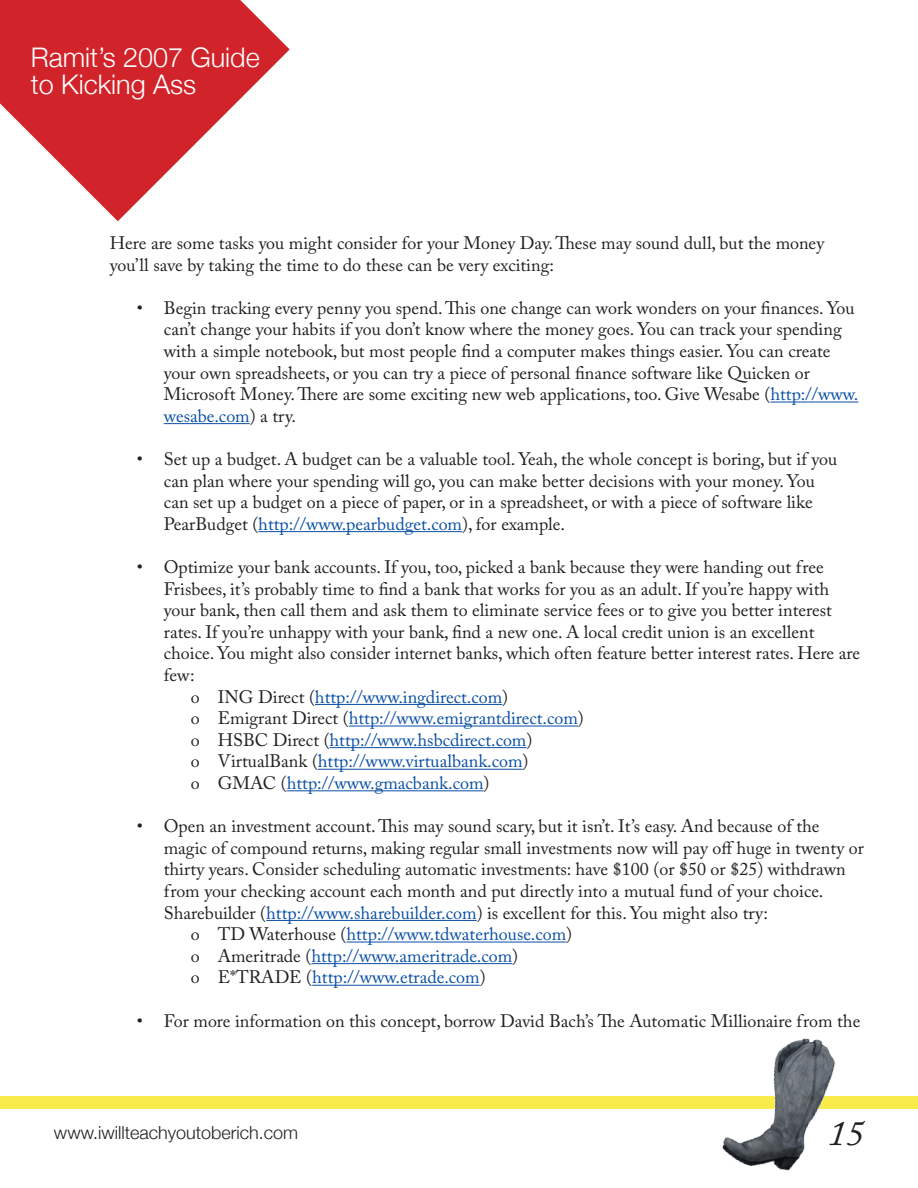
<style>
.page{position:relative;width:918px;height:1188px;background:#fff}
.page>*{position:absolute;margin:0;border:0;box-sizing:border-box;transform-origin:0 0}
.t1{font:italic 36px "Adobe Caslon Pro";color:#231f20}
.t2{font:300 27px/27px "Helvetica Neue";color:#fff}
.t3{font:18px/21.6px "Adobe Caslon Pro";color:#231f20}
.t4{font:18px "Adobe Caslon Pro";color:#094fa3}
.t5{font:300 18px "Helvetica Neue";color:#231f20}
.s1{color:#094fa3}
.s2{color:#231f20}
</style>
<div class="page">
<div style="left:1px;top:1096px;width:917px;height:12px;background:#f8ec4b"></div>
<img style="left:679px;top:1038px;width:186px;height:133px">
<svg style="left:0;top:0;width:290px;height:221px;fill:#d1232a"></svg>
<hr style="left:770px;top:402px;width:88px;height:1px;background:#094fa3">
<hr style="left:164px;top:423px;width:86px;height:1px;background:#094fa3">
<hr style="left:258px;top:531px;width:204px;height:1px;background:#094fa3">
<hr style="left:315px;top:704px;width:187px;height:1px;background:#094fa3">
<hr style="left:349px;top:726px;width:229px;height:1px;background:#094fa3">
<hr style="left:330px;top:747px;width:196px;height:1px;background:#094fa3">
<hr style="left:318px;top:769px;width:205px;height:1px;background:#094fa3">
<hr style="left:287px;top:790px;width:197px;height:1px;background:#094fa3">
<hr style="left:266px;top:920px;width:211px;height:1px;background:#094fa3">
<hr style="left:347px;top:942px;width:219px;height:1px;background:#094fa3">
<hr style="left:312px;top:963px;width:200px;height:1px;background:#094fa3">
<hr style="left:312px;top:985px;width:168px;height:1px;background:#094fa3">
<h2 class="t2" style="left:31px;top:44px;width:231px">Ramit’s 2007 Guide to Kicking Ass</h2>
<p class="t3" style="left:110px;top:232px;width:716px">Here are some tasks you might consider for your Money Day. These may sound dull, but the money you’ll save by taking the time to do these can be very exciting:</p>
<p class="t3" style="left:164px;top:297px;width:696px;text-indent:-27px">• Begin tracking every penny you spend. This one change can work wonders on your finances. You can’t change your habits if you don’t know where the money goes. You can track your spending with a simple notebook, but most people find a computer makes things easier. You can create your own spreadsheets, or you can try a piece of personal finance software like Quicken or Microsoft Money. There are some exciting new web applications, too. Give Wesabe (<span class="s1">http://www. wesabe.com</span>) a try.</p>
<p class="t3" style="left:164px;top:448px;width:675px;text-indent:-27px">• Set up a budget. A budget can be a valuable tool. Yeah, the whole concept is boring, but if you can plan where your spending will go, you can make better decisions with your money. You can set up a budget on a piece of paper, or in a spreadsheet, or with a piece of software like PearBudget (<span class="s1">http://www.pearbudget.com</span>), for example.</p>
<p class="t3" style="left:137px;top:556px;width:689px">• Optimize your bank accounts. If you, too, picked a bank because they were handing out free</p>
<p class="t3" style="left:164px;top:578px;width:667px">Frisbees, it’s probably time to find a bank that works for you as an adult. If you’re happy with</p>
<p class="t3" style="left:164px;top:599px;width:670px">your bank, then call them and ask them to eliminate service fees or to give you better interest</p>
<p class="t3" style="left:164px;top:621px;width:652px">rates. If you’re unhappy with your bank, find a new one. A local credit union is an excellent</p>
<p class="t3" style="left:164px;top:642px;width:698px">choice. You might also consider internet banks, which often feature better interest rates. Here are</p>
<p class="t3" style="left:164px;top:664px;width:32px">few:</p>
<p class="t4" style="left:191px;top:686px;width:319px"><span class="s2">o ING Direct (</span>http://www.ingdirect.com<span class="s2">)</span></p>
<p class="t4" style="left:191px;top:707px;width:395px"><span class="s2">o Emigrant Direct (</span>http://www.emigrantdirect.com<span class="s2">)</span></p>
<p class="t4" style="left:191px;top:729px;width:343px"><span class="s2">o HSBC Direct (</span>http://www.hsbcdirect.com<span class="s2">)</span></p>
<p class="t4" style="left:191px;top:751px;width:339px"><span class="s2">o VirtualBank (</span>http://www.virtualbank.com<span class="s2">)</span></p>
<p class="t4" style="left:191px;top:772px;width:300px"><span class="s2">o GMAC (</span>http://www.gmacbank.com<span class="s2">)</span></p>
<p class="t3" style="left:137px;top:815px;width:684px">• Open an investment account. This may sound scary, but it isn’t. It’s easy. And because of the</p>
<p class="t3" style="left:164px;top:837px;width:702px">magic of compound returns, making regular small investments now will pay off huge in twenty or</p>
<p class="t3" style="left:164px;top:858px;width:683px">thirty years. Consider scheduling automatic investments: have $100 (or $50 or $25) withdrawn</p>
<p class="t3" style="left:164px;top:880px;width:661px">from your checking account each month and put directly into a mutual fund of your choice.</p>
<p class="t3" style="left:164px;top:902px;width:606px">Sharebuilder (<span class="s1">http://www.sharebuilder.com</span>) is excellent for this. You might also try:</p>
<p class="t4" style="left:191px;top:923px;width:383px"><span class="s2">o TD Waterhouse (</span>http://www.tdwaterhouse.com<span class="s2">)</span></p>
<p class="t4" style="left:191px;top:945px;width:329px"><span class="s2">o Ameritrade (</span>http://www.ameritrade.com<span class="s2">)</span></p>
<p class="t4" style="left:191px;top:967px;width:296px"><span class="s2">o E*TRADE (</span>http://www.etrade.com<span class="s2">)</span></p>
<p class="t3" style="left:137px;top:1010px;width:725px">• For more information on this concept, borrow David Bach’s The Automatic Millionaire from the</p>
<p class="t5" style="left:54px;top:1122px;width:246px">www.iwillteachyoutoberich.com</p>
<h1 class="t1" style="left:828px;top:1111px;width:37px">15</h1>
</div>
